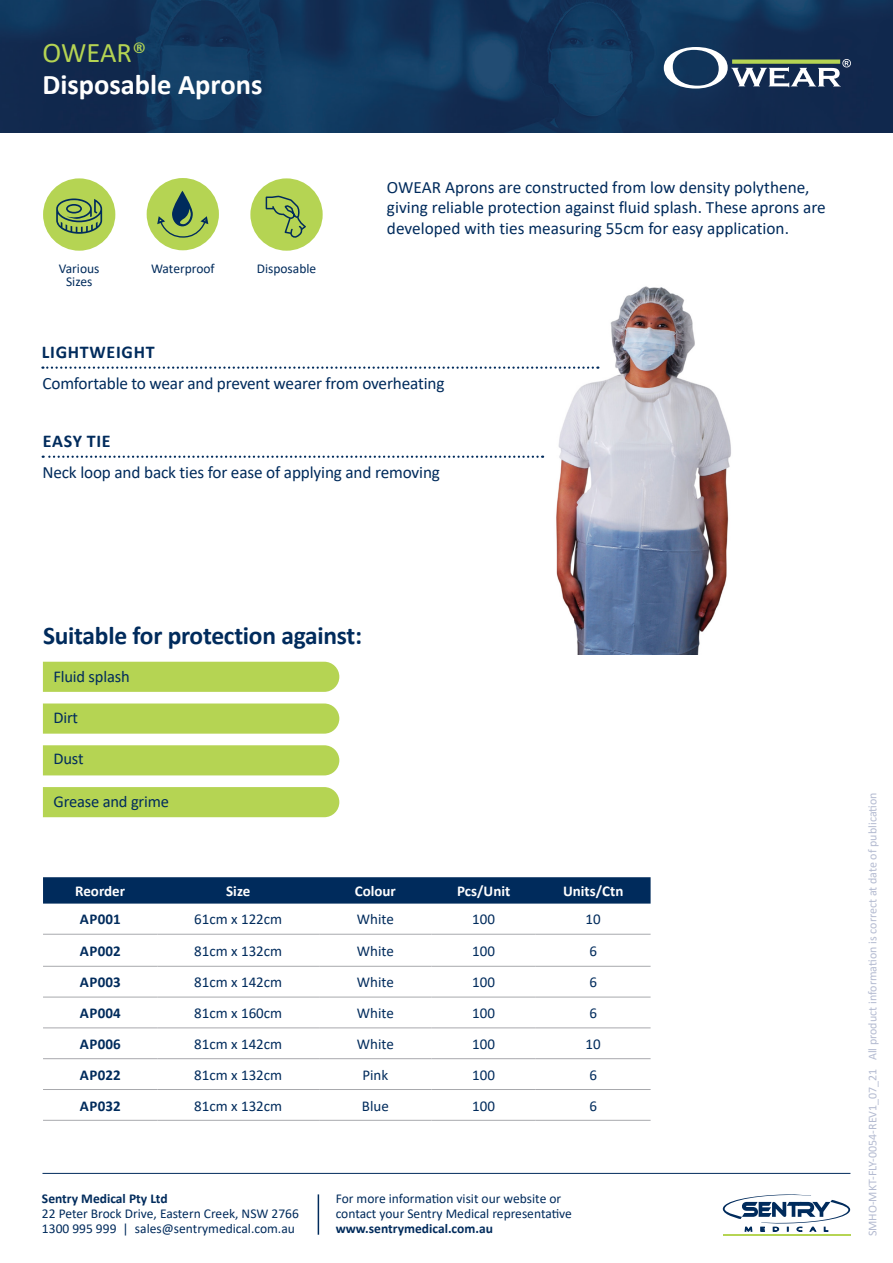
<style>
.page{position:relative;width:893px;height:1263px;background:#fff}
.page>*{position:absolute;margin:0;border:0;box-sizing:border-box;transform-origin:0 0}
.t1{font:700 28.5px "Calibri";color:#fff}
.t2{font:28.5px "Calibri";letter-spacing:-.005em;color:#b5d453}
.Product_Text{font:700 25.5px "Calibri";letter-spacing:-.01em;color:#002b5c}
.Sub_Heading{font:700 18px "Calibri";letter-spacing:.04em;color:#002b5c}
.Description___Main_T{font:17.25px/20.7px "Calibri";color:#002b5c}
.Suitable_For{font:16.5px "Calibri";letter-spacing:-.01em;color:#002b5c}
.t3{font:15px "Calibri";color:#002b5c}
.t4{font:700 15px "Calibri";letter-spacing:.01em;color:#002b5c}
.t5{font:700 15px "Calibri";color:#fff}
.Icon_Text{font:13.5px/15px "Calibri";color:#002b5c}
.t6{font:700 13.5px "Calibri";color:#002b5c}
.t7{font:12px "Calibri";color:#b4bbd1}
</style>
<div class="page">
<hr style="left:318px;top:1194px;width:1px;height:41px;background:#002b5c">
<hr style="left:723px;top:1234px;width:127px;height:2px;background:#b5d453">
<svg style="left:723px;top:1194px;width:127px;height:37px"></svg>
<hr style="left:42px;top:1173px;width:808px;height:1px;background:#002b5c">
<img style="left:0;top:0;width:893px;height:133px">
<img style="left:556px;top:286px;width:175px;height:368px">
<div style="left:250px;top:178px;width:73px;height:73px;background:#b5d453;border-radius:50%"></div>
<svg style="left:265px;top:195px;width:41px;height:43px"></svg>
<div style="left:147px;top:178px;width:72px;height:72px;background:#b5d453;border-radius:50%"></div>
<svg style="left:157px;top:191px;width:52px;height:47px"></svg>
<div style="left:43px;top:178px;width:72px;height:73px;background:#b5d453;border-radius:50%"></div>
<svg style="left:56px;top:198px;width:46px;height:36px"></svg>
<div style="left:43px;top:877px;width:608px;height:26px;background:#002b5c"></div>
<hr style="left:43px;top:934px;width:114px;height:1px;background:#a8a9ad">
<hr style="left:157px;top:934px;width:162px;height:1px;background:#a8a9ad">
<hr style="left:319px;top:934px;width:113px;height:1px;background:#a8a9ad">
<hr style="left:432px;top:934px;width:104px;height:1px;background:#a8a9ad">
<hr style="left:536px;top:934px;width:115px;height:1px;background:#a8a9ad">
<hr style="left:43px;top:966px;width:114px;height:1px;background:#a8a9ad">
<hr style="left:157px;top:966px;width:162px;height:1px;background:#a8a9ad">
<hr style="left:319px;top:966px;width:113px;height:1px;background:#a8a9ad">
<hr style="left:432px;top:966px;width:104px;height:1px;background:#a8a9ad">
<hr style="left:536px;top:966px;width:115px;height:1px;background:#a8a9ad">
<hr style="left:43px;top:997px;width:114px;height:1px;background:#a8a9ad">
<hr style="left:157px;top:997px;width:162px;height:1px;background:#a8a9ad">
<hr style="left:319px;top:997px;width:113px;height:1px;background:#a8a9ad">
<hr style="left:432px;top:997px;width:104px;height:1px;background:#a8a9ad">
<hr style="left:536px;top:997px;width:115px;height:1px;background:#a8a9ad">
<hr style="left:43px;top:1028px;width:114px;height:1px;background:#a8a9ad">
<hr style="left:157px;top:1028px;width:162px;height:1px;background:#a8a9ad">
<hr style="left:319px;top:1028px;width:113px;height:1px;background:#a8a9ad">
<hr style="left:432px;top:1028px;width:104px;height:1px;background:#a8a9ad">
<hr style="left:536px;top:1028px;width:115px;height:1px;background:#a8a9ad">
<hr style="left:43px;top:1058px;width:114px;height:1px;background:#a8a9ad">
<hr style="left:157px;top:1058px;width:162px;height:1px;background:#a8a9ad">
<hr style="left:319px;top:1058px;width:113px;height:1px;background:#a8a9ad">
<hr style="left:432px;top:1058px;width:104px;height:1px;background:#a8a9ad">
<hr style="left:536px;top:1058px;width:115px;height:1px;background:#a8a9ad">
<hr style="left:43px;top:1089px;width:114px;height:1px;background:#a8a9ad">
<hr style="left:157px;top:1089px;width:162px;height:1px;background:#a8a9ad">
<hr style="left:319px;top:1089px;width:113px;height:1px;background:#a8a9ad">
<hr style="left:432px;top:1089px;width:104px;height:1px;background:#a8a9ad">
<hr style="left:536px;top:1089px;width:115px;height:1px;background:#a8a9ad">
<hr style="left:43px;top:1120px;width:114px;height:1px;background:#a8a9ad">
<hr style="left:157px;top:1120px;width:162px;height:1px;background:#a8a9ad">
<hr style="left:319px;top:1120px;width:113px;height:1px;background:#a8a9ad">
<hr style="left:432px;top:1120px;width:104px;height:1px;background:#a8a9ad">
<hr style="left:536px;top:1120px;width:115px;height:1px;background:#a8a9ad">
<svg style="left:42px;top:366px;width:556px;height:3px"></svg>
<svg style="left:43px;top:456px;width:500px;height:2px"></svg>
<div style="left:43px;top:662px;width:296px;height:30px;background:#b5d453"></div>
<svg style="left:43px;top:703px;width:296px;height:31px;background:#b7d559"></svg>
<div style="left:43px;top:745px;width:296px;height:30px;background:#b5d453"></div>
<div style="left:43px;top:787px;width:296px;height:30px;background:#b5d453"></div>
<svg style="left:664px;top:47px;width:187px;height:42px"></svg>
<p class="t2" style="left:43px;top:33px;width:105px">OWEAR®</p>
<p class="t1" style="left:43px;top:64px;width:221px">Disposable Aprons</p>
<p class="Icon_Text" style="left:59px;top:260px;width:42px">Various</p>
<p class="Icon_Text" style="left:151px;top:260px;width:65px">Waterproof</p>
<p class="Icon_Text" style="left:66px;top:273px;width:28px">Sizes</p>
<p class="Icon_Text" style="left:257px;top:260px;width:61px">Disposable</p>
<p class="Description___Main_T" style="left:387px;top:176px;width:440px">OWEAR Aprons are constructed from low density polythene, giving reliable protection against fluid splash. These aprons are developed with ties measuring 55cm for easy application.</p>
<p class="Sub_Heading" style="left:42px;top:340px;width:114px">LIGHTWEIGHT</p>
<p class="Description___Main_T" style="left:42px;top:372px;width:404px">Comfortable to wear and prevent wearer from overheating</p>
<p class="Sub_Heading" style="left:43px;top:428px;width:69px">EASY TIE</p>
<p class="Description___Main_T" style="left:42px;top:461px;width:399px">Neck loop and back ties for ease of applying and removing</p>
<p class="Product_Text" style="left:43px;top:617px;width:321px">Suitable for protection against:</p>
<p class="Suitable_For" style="left:53px;top:665px;width:78px">Fluid splash</p>
<p class="Suitable_For" style="left:53px;top:706px;width:26px">Dirt</p>
<p class="Suitable_For" style="left:53px;top:747px;width:32px">Dust</p>
<p class="Suitable_For" style="left:53px;top:790px;width:117px">Grease and grime</p>
<p class="t5" style="left:75px;top:880px;width:51px">Reorder</p>
<p class="t5" style="left:226px;top:880px;width:26px">Size</p>
<p class="t5" style="left:355px;top:880px;width:43px">Colour</p>
<p class="t5" style="left:457px;top:880px;width:55px">Pcs/Unit</p>
<p class="t5" style="left:563px;top:880px;width:62px">Units/Ctn</p>
<p class="t4" style="left:80px;top:909px;width:42px">AP001</p>
<p class="t3" style="left:194px;top:909px;width:89px">61cm x 122cm</p>
<p class="t3" style="left:357px;top:909px;width:39px">White</p>
<p class="t3" style="left:472px;top:909px;width:24px">100</p>
<p class="t3" style="left:586px;top:909px;width:17px">10</p>
<p class="t4" style="left:80px;top:940px;width:42px">AP002</p>
<p class="t3" style="left:194px;top:940px;width:89px">81cm x 132cm</p>
<p class="t3" style="left:357px;top:940px;width:39px">White</p>
<p class="t3" style="left:472px;top:940px;width:24px">100</p>
<p class="t3" style="left:589px;top:940px;width:9px">6</p>
<p class="t4" style="left:80px;top:972px;width:42px">AP003</p>
<p class="t3" style="left:194px;top:972px;width:89px">81cm x 142cm</p>
<p class="t3" style="left:357px;top:972px;width:39px">White</p>
<p class="t3" style="left:472px;top:972px;width:24px">100</p>
<p class="t3" style="left:589px;top:972px;width:9px">6</p>
<p class="t4" style="left:80px;top:1002px;width:42px">AP004</p>
<p class="t3" style="left:194px;top:1003px;width:89px">81cm x 160cm</p>
<p class="t3" style="left:357px;top:1003px;width:39px">White</p>
<p class="t3" style="left:472px;top:1003px;width:24px">100</p>
<p class="t3" style="left:589px;top:1003px;width:9px">6</p>
<p class="t4" style="left:80px;top:1033px;width:42px">AP006</p>
<p class="t3" style="left:194px;top:1033px;width:89px">81cm x 142cm</p>
<p class="t3" style="left:357px;top:1033px;width:39px">White</p>
<p class="t3" style="left:472px;top:1033px;width:24px">100</p>
<p class="t3" style="left:586px;top:1033px;width:17px">10</p>
<p class="t4" style="left:80px;top:1064px;width:42px">AP022</p>
<p class="t3" style="left:194px;top:1064px;width:89px">81cm x 132cm</p>
<p class="t3" style="left:362px;top:1064px;width:27px">Pink</p>
<p class="t3" style="left:472px;top:1064px;width:24px">100</p>
<p class="t3" style="left:589px;top:1064px;width:9px">6</p>
<p class="t4" style="left:80px;top:1095px;width:42px">AP032</p>
<p class="t3" style="left:194px;top:1095px;width:89px">81cm x 132cm</p>
<p class="t3" style="left:362px;top:1095px;width:28px">Blue</p>
<p class="t3" style="left:472px;top:1095px;width:24px">100</p>
<p class="t3" style="left:589px;top:1095px;width:9px">6</p>
<p class="t6" style="left:42px;top:1189px;width:127px">Sentry Medical Pty Ltd</p>
<p class="Icon_Text" style="left:42px;top:1206px;width:258px">22 Peter Brock Drive, Eastern Creek, NSW 2766<br>1300 995 999 | sales@sentrymedical.com.au</p>
<p class="Icon_Text" style="left:336px;top:1191px;width:238px">For more information visit our website or contact your Sentry Medical representative</p>
<p class="t6" style="left:336px;top:1219px;width:159px">www.sentrymedical.com.au</p>
<p class="t7" style="left:864px;top:1236px;width:445px;rotate:-90deg">SMHO-MKT-FLY-0054-REV1_07_21 All product information is correct at date of publication</p>
</div>
